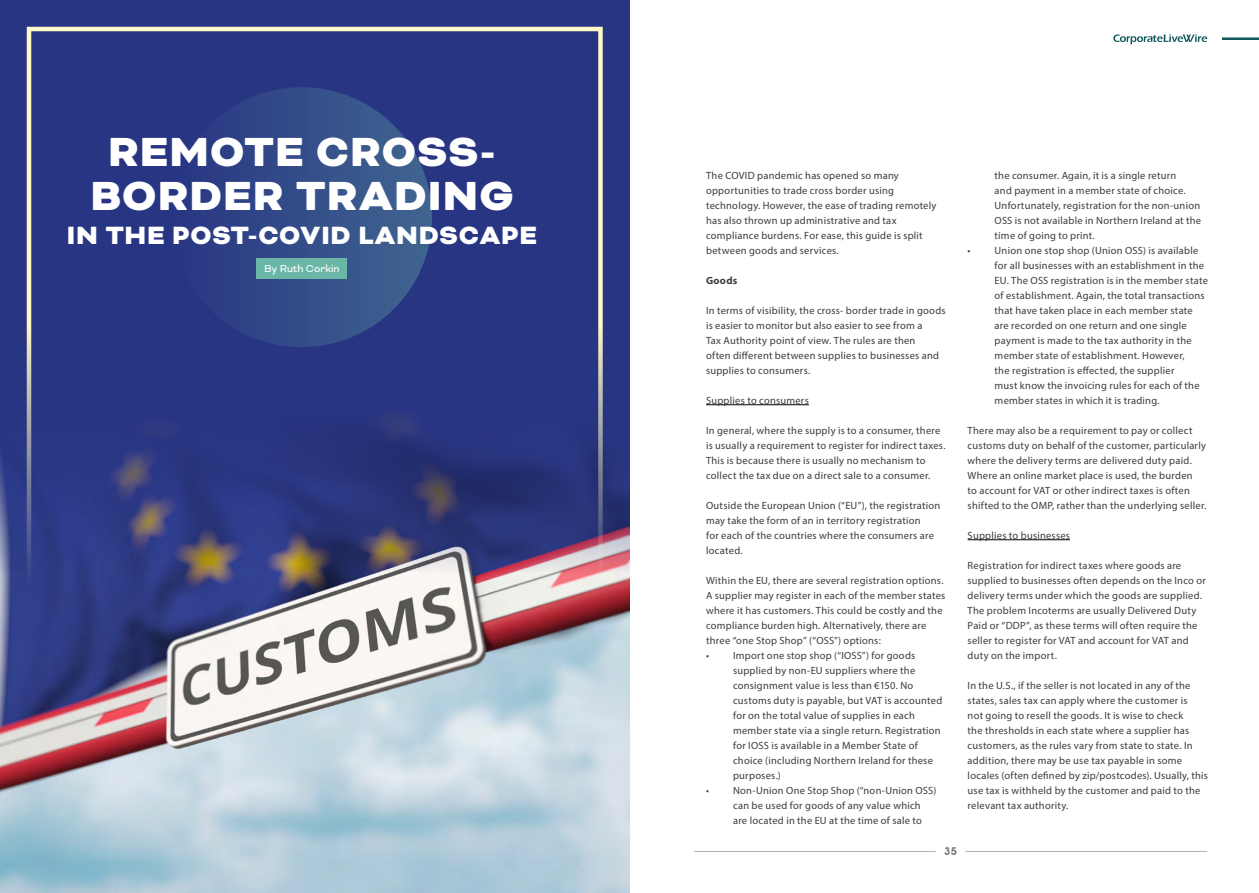
<style>
.page{position:relative;width:1259px;height:893px;background:#fff}
.page>*{position:absolute;margin:0;border:0;box-sizing:border-box;transform-origin:0 0}
.t1{font:900 46.8px/43.5px "Bicyclette";letter-spacing:.025em;color:#fff;text-align:center}
.t2{font:900 28.8px "Bicyclette";letter-spacing:.025em;color:#fff}
.t3{font:11.55px "Bicyclette";color:#fff}
.t4{font:600 10.8px "Avant Garde IT Cby BT";color:#706f6f}
.t5{font:10.5px/15px "Myriad Pro";letter-spacing:.02em;color:#3c3c3b}
.t6{font:700 10.5px "Myriad Pro";letter-spacing:.03em;color:#3c3c3b}
</style>
<div class="page">
<hr style="left:1222px;top:37px;width:37px;height:3px;background:#12585d">
<svg style="left:1113px;top:34px;width:94px;height:10px"></svg>
<hr style="left:965px;top:851px;width:242px;height:1px;background:#b3b2b2">
<hr style="left:694px;top:851px;width:242px;height:1px;background:#b3b2b2">
<img style="left:0;top:572px;width:629px;height:321px">
<hr style="left:706px;top:404px;width:103px;height:1px;background:#000">
<div style="left:0;top:0;width:629px;height:572px;background:#283583"></div>
<hr style="left:967px;top:539px;width:103px;height:1px;background:#000">
<svg style="left:27px;top:27px;width:576px;height:866px"></svg>
<h1 class="t1" style="left:90px;top:131px;width:425px">REMOTE CROSS-<br>BORDER TRADING</h1>
<h2 class="t2" style="left:67px;top:218px;width:471px">IN THE POST-COVID LANDSCAPE</h2>
<p class="t3" style="left:264px;top:262px;width:77px">By Ruth Corkin</p>
<p class="t5" style="left:706px;top:167px;width:232px">The COVID pandemic has opened so many opportunities to trade cross border using technology. However, the ease of trading remotely has also thrown up administrative and tax compliance burdens. For ease, this guide is split between goods and services.</p>
<p class="t6" style="left:706px;top:273px;width:33px">Goods</p>
<p class="t5" style="left:706px;top:302px;width:241px">In terms of visibility, the cross- border trade in goods is easier to monitor but also easier to see from a<br>Tax Authority point of view. The rules are then<br>often different between supplies to businesses and supplies to consumers.</p>
<p class="t5" style="left:706px;top:393px;width:104px">Supplies to consumers</p>
<p class="t5" style="left:706px;top:423px;width:241px">In general, where the supply is to a consumer, there is usually a requirement to register for indirect taxes.<br>This is because there is usually no mechanism to collect the tax due on a direct sale to a consumer.</p>
<p class="t5" style="left:706px;top:498px;width:236px">Outside the European Union (“EU”), the registration may take the form of an in territory registration<br>for each of the countries where the consumers are located.</p>
<p class="t5" style="left:706px;top:573px;width:241px">Within the EU, there are several registration options.<br>A supplier may register in each of the member states where it has customers. This could be costly and the compliance burden high. Alternatively, there are three “one Stop Shop” (“OSS”) options:</p>
<p class="t5" style="left:733px;top:648px;width:211px;text-indent:-27px">• Import one stop shop (“IOSS”) for goods supplied by non-EU suppliers where the consignment value is less than €150. No customs duty is payable, but VAT is accounted for on the total value of supplies in each member state via a single return. Registration for IOSS is available in a Member State of choice (including Northern Ireland for these purposes.)</p>
<p class="t5" style="left:733px;top:783px;width:205px;text-indent:-27px">• Non-Union One Stop Shop (“non-Union OSS) can be used for goods of any value which are located in the EU at the time of sale to</p>
<p class="t4" style="left:944px;top:845px;width:14px">35</p>
<p class="t5" style="left:994px;top:167px;width:208px">the consumer. Again, it is a single return<br>and payment in a member state of choice.<br>Unfortunately, registration for the non-union OSS is not available in Northern Ireland at the time of going to print.</p>
<p class="t5" style="left:994px;top:243px;width:215px;text-indent:-27px">• Union one stop shop (Union OSS) is available for all businesses with an establishment in the EU. The OSS registration is in the member state of establishment. Again, the total transactions that have taken place in each member state are recorded on one return and one single payment is made to the tax authority in the member state of establishment. However,<br>the registration is effected, the supplier<br>must know the invoicing rules for each of the member states in which it is trading.</p>
<p class="t5" style="left:967px;top:423px;width:240px">There may also be a requirement to pay or collect customs duty on behalf of the customer, particularly where the delivery terms are delivered duty paid.<br>Where an online market place is used, the burden<br>to account for VAT or other indirect taxes is often shifted to the OMP, rather than the underlying seller.</p>
<p class="t5" style="left:967px;top:528px;width:104px">Supplies to businesses</p>
<p class="t5" style="left:967px;top:558px;width:240px">Registration for indirect taxes where goods are supplied to businesses often depends on the Inco or delivery terms under which the goods are supplied.<br>The problem Incoterms are usually Delivered Duty Paid or “DDP”, as these terms will often require the seller to register for VAT and account for VAT and duty on the import.</p>
<p class="t5" style="left:967px;top:678px;width:242px">In the U.S., if the seller is not located in any of the states, sales tax can apply where the customer is<br>not going to resell the goods. It is wise to check<br>the thresholds in each state where a supplier has customers, as the rules vary from state to state. In addition, there may be use tax payable in some locales (often defined by zip/postcodes). Usually, this use tax is withheld by the customer and paid to the relevant tax authority.</p>
</div>
